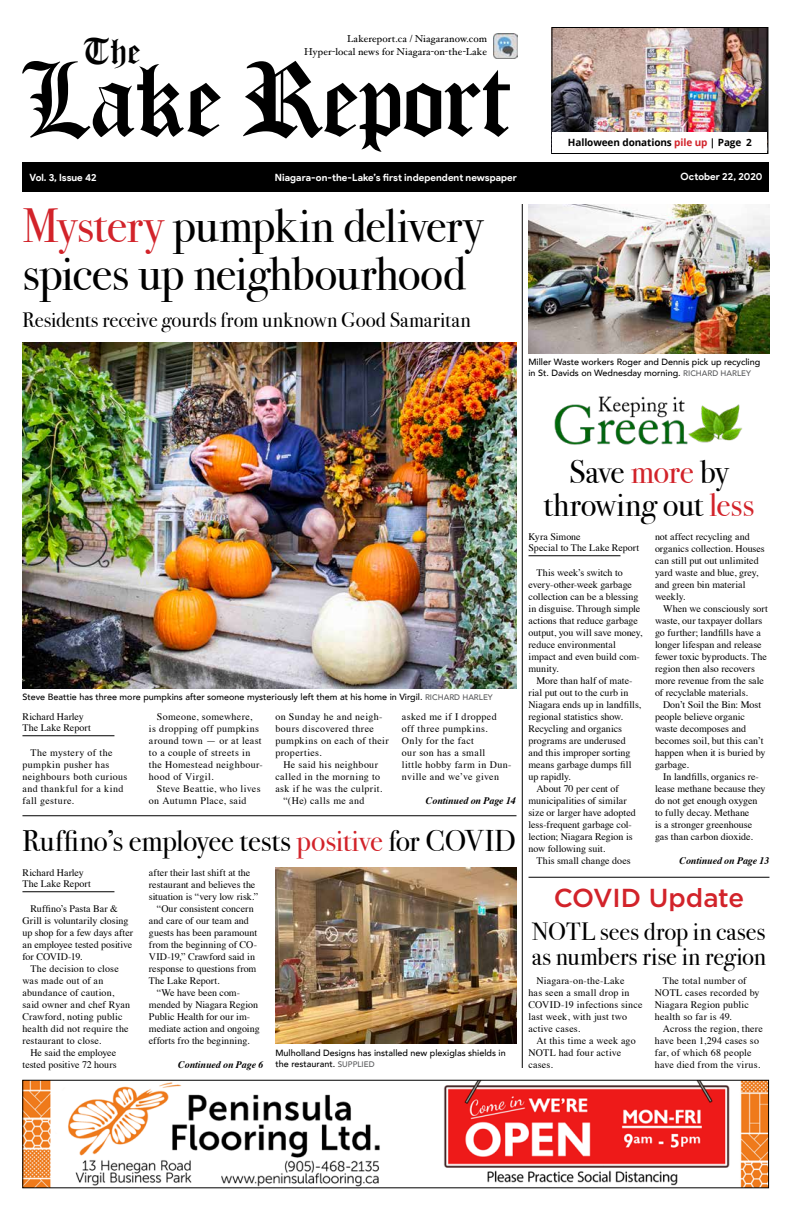
<style>
.page{position:relative;width:792px;height:1224px;background:#fff}
.page>*{position:absolute;margin:0;border:0;box-sizing:border-box;transform-origin:0 0}
.t1{font:115.3px "Old London Alternate";letter-spacing:-.01em;color:#000}
.t2{font:48px/48px "Bodoni Svty Two ITCTT";letter-spacing:-.01em;color:#000}
.t3{font:40.3px "Old London Alternate";color:#000}
.t4{font:33px/33px "Bodoni Svty Two ITCTT";letter-spacing:-.005em;color:#000;text-align:center}
.t5{font:30px "Bodoni Svty Two ITCTT";letter-spacing:-.01em;color:#000}
.t6{font:500 26px "Gotham";letter-spacing:-.01em;color:#d2232a}
.t7{font:25px/25px "Bodoni Svty Two ITCTT";letter-spacing:-.005em;color:#000}
.t8{font:21px "Bodoni Svty Two ITCTT";color:#000}
.t9{font:10px/12px "Times";letter-spacing:.01em;color:#000}
.t10{font:10px/12px "Times";letter-spacing:.035em;color:#000}
.t11{font:10px/12px "Times";letter-spacing:.04em;color:#000}
.t12{font:700 10px "Product Sans";letter-spacing:.005em;color:#fff}
.t13{font:10px/13px "Hoefler Text";letter-spacing:.005em;color:#000;text-align:right}
.t14{font:italic 700 10px "Times";letter-spacing:-.01em;color:#000}
.t15{font:10px/12px "Times";letter-spacing:.03em;color:#000}
.t16{font:700 10px "Open Sans";letter-spacing:-.01em;color:#000}
.t17{font:10px "Times";letter-spacing:.045em;color:#000}
.t18{font:10px "Times";letter-spacing:-.01em;color:#000}
.t19{font:500 9px/11px "Avenir";color:#000}
.s1{color:#d2232a}
.s2{font-size:8px;color:#58595b}
</style>
<div class="page">
<img style="left:24px;top:1082px;width:743px;height:104px">
<img style="left:493px;top:34px;width:24px;height:24px">
<div style="left:22px;top:162px;width:747px;height:30px;background:#000"></div>
<img style="left:553px;top:29px;width:213px;height:103px">
<div style="left:551px;top:27px;width:217px;height:127px;border:1px solid #000"></div>
<div style="left:553px;top:132px;width:214px;height:21px;background:#fff"></div>
<hr style="left:22px;top:736px;width:92px;height:1px;background:#000">
<hr style="left:529px;top:877px;width:240px;height:1px;background:#000">
<img style="left:528px;top:204px;width:241px;height:150px">
<hr style="left:522px;top:204px;width:1px;height:864px;background:#000">
<img style="left:22px;top:342px;width:495px;height:346px">
<hr style="left:22px;top:816px;width:495px;height:1px;background:#000">
<hr style="left:529px;top:556px;width:92px;height:1px;background:#000">
<img style="left:554px;top:396px;width:189px;height:49px">
<hr style="left:22px;top:892px;width:92px;height:1px;background:#000">
<img style="left:275px;top:867px;width:242px;height:177px">
<p class="t13" style="left:304px;top:32px;width:184px">Lakereport.ca / Niagaranow.com<br>Hyper-local news for Niagara-on-the-Lake</p>
<h3 class="t3" style="left:84px;top:27px;width:59px">The</h3>
<h1 class="t1" style="left:23px;top:32px;width:492px">Lake Report</h1>
<p class="t16" style="left:568px;top:135px;width:186px">Halloween donations <span class="s1">pile up</span> | Page 2</p>
<p class="t12" style="left:29px;top:171px;width:69px">Vol. 3, Issue 42</p>
<p class="t12" style="left:681px;top:170px;width:83px">October 22, 2020</p>
<p class="t12" style="left:275px;top:171px;width:244px">Niagara-on-the-Lake’s first independent newspaper</p>
<h2 class="t2" style="left:22px;top:197px;width:462px"><span class="s1">Mystery</span> pumpkin delivery spices up neighbourhood</h2>
<h3 class="t8" style="left:22px;top:302px;width:450px">Residents receive gourds from unknown Good Samaritan</h3>
<p class="t19" style="left:528px;top:356px;width:233px">Miller Waste workers Roger and Dennis pick up recycling in St. Davids on Wednesday morning. <span class="s2">RICHARD HARLEY</span></p>
<p class="t19" style="left:22px;top:691px;width:472px">Steve Beattie has three more pumpkins after someone mysteriously left them at his home in Virgil. <span class="s2">RICHARD HARLEY</span></p>
<p class="t9" style="left:22px;top:710px;width:70px;line-height:11px">Richard Harley<br>The Lake Report</p>
<p class="t10" style="left:22px;top:746px;width:106px;text-indent:8px">The mystery of the pumpkin pusher has neighbours both curious and thankful for a kind fall gesture.</p>
<p class="t10" style="left:149px;top:710px;width:115px;text-indent:8px">Someone, somewhere,<br>is dropping off pumpkins around town — or at least to a couple of streets in the Homestead neighbour&shy;hood of Virgil.</p>
<p class="t15" style="left:149px;top:782px;width:113px;text-indent:8px">Steve Beattie, who lives on Autumn Place, said</p>
<p class="t11" style="left:275px;top:710px;width:115px">on Sunday he and neigh&shy;bours discovered three pumpkins on each of their properties.</p>
<p class="t10" style="left:283px;top:758px;width:96px">He said his neighbour</p>
<p class="t17" style="left:275px;top:767px;width:106px">called in the morning to</p>
<p class="t10" style="left:275px;top:782px;width:108px">ask if he was the culprit.</p>
<p class="t10" style="left:283px;top:794px;width:83px">“(He) calls me and</p>
<p class="t11" style="left:402px;top:710px;width:111px">asked me if I dropped off three pumpkins.<br>Only for the fact<br>our son has a small<br>little hobby farm in Dun&shy;nville and we’ve given</p>
<p class="t14" style="left:426px;top:791px;width:92px">Continued on Page 14</p>
<h3 class="t5" style="left:22px;top:816px;width:495px">Ruffino’s employee tests <span class="s1">positive</span> for COVID</h3>
<p class="t9" style="left:22px;top:866px;width:70px;line-height:11px">Richard Harley<br>The Lake Report</p>
<p class="t9" style="left:22px;top:902px;width:112px;text-indent:8px">Ruffino’s Pasta Bar &amp;<br>Grill is voluntarily closing up shop for a few days after an employee tested positive for COVID-19.</p>
<p class="t9" style="left:22px;top:962px;width:109px;text-indent:8px">The decision to close was made out of an abundance of caution, said owner and chef Ryan<br>Crawford, noting public health did not require the restaurant to close.</p>
<p class="t9" style="left:22px;top:1046px;width:96px;text-align:right">He said the employee tested positive 72 hours</p>
<p class="t9" style="left:149px;top:866px;width:103px">after their last shift at the</p>
<p class="t9" style="left:149px;top:878px;width:108px">restaurant and believes the</p>
<p class="t9" style="left:149px;top:890px;width:111px">situation is “very low risk.”</p>
<p class="t9" style="left:157px;top:902px;width:98px">“Our consistent concern</p>
<p class="t9" style="left:149px;top:914px;width:101px">and care of our team and</p>
<p class="t9" style="left:149px;top:926px;width:110px">guests has been paramount</p>
<p class="t9" style="left:149px;top:938px;width:110px">from the beginning of CO-</p>
<p class="t9" style="left:149px;top:950px;width:108px">VID-19,” Crawford said in</p>
<p class="t9" style="left:149px;top:962px;width:109px">response to questions from</p>
<p class="t9" style="left:149px;top:974px;width:72px">The Lake Report.</p>
<p class="t9" style="left:157px;top:986px;width:85px">“We have been com-</p>
<p class="t9" style="left:149px;top:998px;width:111px">mended by Niagara Region</p>
<p class="t9" style="left:149px;top:1010px;width:103px">Public Health for our im-</p>
<p class="t9" style="left:149px;top:1022px;width:112px">mediate action and ongoing</p>
<p class="t9" style="left:149px;top:1034px;width:102px">efforts fro the beginning.</p>
<p class="t19" style="left:275px;top:1047px;width:232px">Mulholland Designs has installed new plexiglas shields in the restaurant. <span class="s2">SUPPLIED</span></p>
<p class="t14" style="left:178px;top:1055px;width:87px">Continued on Page 6</p>
<h3 class="t4" style="left:544px;top:452px;width:212px">Save <span class="s1">more</span> by throwing out <span class="s1">less</span></h3>
<p class="t9" style="left:529px;top:530px;width:112px;line-height:11px">Kyra Simone<br>Special to The Lake Report</p>
<p class="t9" style="left:529px;top:566px;width:115px;text-indent:8px">This week’s switch to every-other-week garbage collection can be a blessing in disguise. Through simple actions that reduce garbage output, you will save money, reduce environmental impact and even build com&shy;munity.</p>
<p class="t9" style="left:537px;top:674px;width:98px">More than half of mate-</p>
<p class="t9" style="left:529px;top:686px;width:101px">rial put out to the curb in</p>
<p class="t9" style="left:529px;top:698px;width:114px">Niagara ends up in landfills,</p>
<p class="t9" style="left:529px;top:710px;width:96px">regional statistics show.</p>
<p class="t9" style="left:529px;top:722px;width:95px">Recycling and organics</p>
<p class="t9" style="left:529px;top:734px;width:99px">programs are underused</p>
<p class="t9" style="left:529px;top:746px;width:103px">and this improper sorting</p>
<p class="t9" style="left:529px;top:758px;width:104px">means garbage dumps fill</p>
<p class="t9" style="left:529px;top:770px;width:44px">up rapidly.</p>
<p class="t9" style="left:537px;top:782px;width:84px">About 70 per cent of</p>
<p class="t9" style="left:529px;top:794px;width:100px">municipalities of similar</p>
<p class="t9" style="left:529px;top:806px;width:109px">size or larger have adopted</p>
<p class="t9" style="left:529px;top:818px;width:105px">less-frequent garbage col-</p>
<p class="t9" style="left:529px;top:830px;width:106px">lection; Niagara Region is</p>
<p class="t18" style="left:529px;top:839px;width:78px">now following suit.</p>
<p class="t9" style="left:537px;top:854px;width:96px">This small change does</p>
<p class="t9" style="left:655px;top:530px;width:111px">not affect recycling and organics collection. Houses can still put out unlimited yard waste and blue, grey, and green bin material weekly.</p>
<p class="t9" style="left:655px;top:602px;width:114px;text-indent:8px">When we consciously sort waste, our taxpayer dollars go further; landfills have a longer lifespan and release fewer toxic byproducts. The region then also recovers more revenue from the sale of recyclable materials.</p>
<p class="t9" style="left:655px;top:698px;width:112px;text-indent:8px">Don’t Soil the Bin: Most people believe organic waste decomposes and becomes soil, but this can’t happen when it is buried by garbage.</p>
<p class="t9" style="left:655px;top:770px;width:112px;text-indent:8px">In landfills, organics re&shy;lease methane because they do not get enough oxygen to fully decay. Methane<br>is a stronger greenhouse gas than carbon dioxide.</p>
<p class="t14" style="left:679px;top:851px;width:92px">Continued on Page 13</p>
<h3 class="t6" style="left:554px;top:881px;width:192px">COVID Update</h3>
<h3 class="t7" style="left:532px;top:916px;width:236px">NOTL sees drop in cases as numbers rise in region</h3>
<p class="t9" style="left:528px;top:974px;width:116px;text-indent:8px">Niagara-on-the-Lake<br>has seen a small drop in<br>COVID-19 infections since last week, with just two active cases.</p>
<p class="t9" style="left:528px;top:1034px;width:109px;text-indent:8px">At this time a week ago<br>NOTL had four active cases.</p>
<p class="t9" style="left:655px;top:974px;width:106px;text-indent:8px">The total number of<br>NOTL cases recorded by<br>Niagara Region public health so far is 49.</p>
<p class="t9" style="left:655px;top:1022px;width:109px;text-indent:8px">Across the region, there have been 1,294 cases so far, of which 68 people have died from the virus.</p>
</div>
